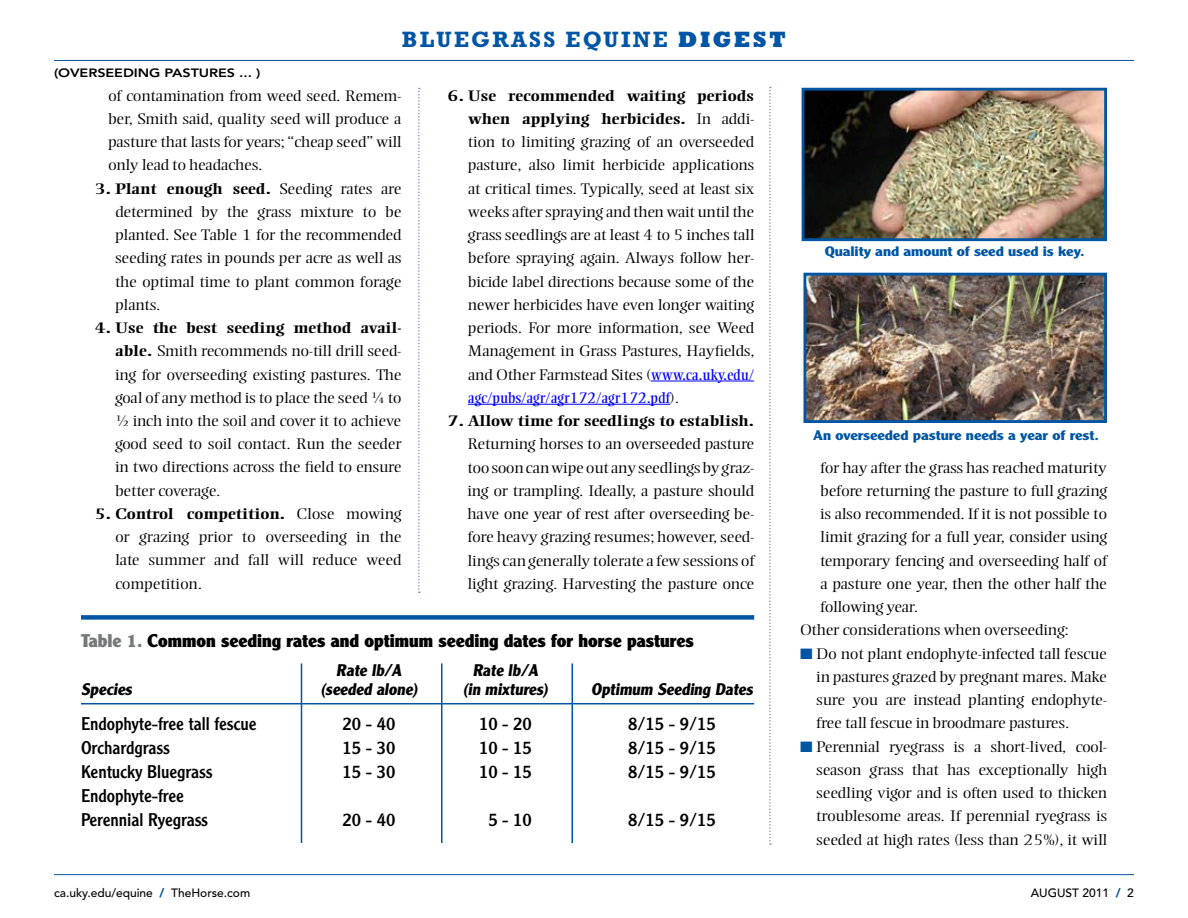
<style>
.page{position:relative;width:1188px;height:918px;background:#fff}
.page>*{position:absolute;margin:0;border:0;box-sizing:border-box;transform-origin:0 0}
.t1{font:700 22.5px "Rockwell Std";letter-spacing:.1em;color:#0055a4}
.t2{font:18px/24px "Clearface Gothic LT Std";color:#000}
.t3{font:900 18px "Clearface Gothic LT Std";color:#000}
.t4{font:700 16.5px "Clearface Gothic LT Std";letter-spacing:-.165em;color:#000}
.t5{font:300 15px/23.2px "Ellington MT Std";letter-spacing:-.005em;color:#000;text-align:justify;scale:1.2 1}
.t6{font:700 15px "Ellington MT Std";letter-spacing:-.005em;color:#000;scale:1.2 1}
.t7{font:700 13.5px "Clearface Gothic LT Std";letter-spacing:-.005em;color:#0055a4;scale:1.2 1}
.t8{font:500 12px "Avenir LT Std";color:#000}
.t9{font:800 12px "Avenir LT Std";letter-spacing:-.005em;color:#000;scale:1.2 1}
.s1{font-weight:800}
.s2{font-weight:700}
.s3{font-weight:400;color:#00f}
.s4{color:#77787b}
.s5{color:#0055a4}
.s6{font-weight:900;color:#0055a4}
</style>
<div class="page">
<hr style="left:54px;top:874px;width:1080px;height:1px;background:#0055a4">
<svg style="left:769px;top:87px;width:2px;height:758px"></svg>
<hr style="left:54px;top:60px;width:1080px;height:1px;background:#0055a4">
<svg style="left:418px;top:88px;width:2px;height:505px"></svg>
<hr style="left:651px;top:381px;width:103px;height:1px;background:#00f">
<hr style="left:468px;top:404px;width:202px;height:1px;background:#00f">
<img style="left:807px;top:277px;width:296px;height:142px">
<div style="left:803px;top:273px;width:304px;height:150px;border:3px solid #0055a4"></div>
<img style="left:806px;top:92px;width:297px;height:145px">
<div style="left:802px;top:88px;width:305px;height:153px;border:3px solid #0055a4"></div>
<div style="left:81px;top:615px;width:673px;height:5px;background:#0055a4"></div>
<hr style="left:81px;top:703px;width:673px;height:1px;background:#0055a4">
<hr style="left:301px;top:663px;width:1px;height:180px;background:#0055a4">
<hr style="left:572px;top:663px;width:1px;height:180px;background:#0055a4">
<hr style="left:441px;top:663px;width:1px;height:180px;background:#0055a4">
<h1 class="t1" style="left:402px;top:26px;width:296px">BLUEGRASS EQUINE <span class="s1">digest</span></h1>
<p class="t9" style="left:54px;top:65px;width:173px">(OVERSEEDING PASTURES ... )</p>
<p class="t5" style="left:108px;top:84px;width:246px">of contamination from weed seed. Remem&shy;ber, Smith said, quality seed will produce a pasture that lasts for years; “cheap seed” will only lead to headaches.</p>
<p class="t5" style="left:115px;top:177px;width:240px;text-indent:-21px"><span class="s2">3. Plant enough seed.</span> Seeding rates are determined by the grass mixture to be planted. See Table 1 for the recommended seeding rates in pounds per acre as well as the optimal time to plant common forage plants.</p>
<p class="t5" style="left:115px;top:316px;width:240px;text-indent:-21px"><span class="s2">4. Use the best seeding method avail&shy;able.</span> Smith recommends no-till drill seed&shy;ing for overseeding existing pastures. The goal of any method is to place the seed ¼ to ½ inch into the soil and cover it to achieve good seed to soil contact. Run the seeder in two directions across the field to ensure better coverage.</p>
<p class="t5" style="left:115px;top:502px;width:240px;text-indent:-21px"><span class="s2">5. Control competition.</span> Close mowing or grazing prior to overseeding in the late summer and fall will reduce weed competition.</p>
<p class="t5" style="left:468px;top:84px;width:240px;text-indent:-21px"><span class="s2">6. Use recommended waiting periods when applying herbicides.</span> In addi&shy;tion to limiting grazing of an overseeded pasture, also limit herbicide applications at critical times. Typically, seed at least six weeks after spraying and then wait until the grass seedlings are at least 4 to 5 inches tall before spraying again. Always follow her&shy;bicide label directions because some of the newer herbicides have even longer waiting periods. For more information, see Weed Management in Grass Pastures, Hayfields, and Other Farmstead Sites (<span class="s3">www.ca.uky.edu/ agc/pubs/agr/agr172/agr172.pdf</span>).</p>
<p class="t6" style="left:447px;top:412px;width:257px">7. Allow time for seedlings to establish.</p>
<p class="t5" style="left:467px;top:433px;width:241px">Returning horses to an overseeded pasture too soon can wipe out any seedlings by graz&shy;ing or trampling. Ideally, a pasture should have one year of rest after overseeding be&shy;fore heavy grazing resumes; however, seed&shy;lings can generally tolerate a few sessions of light grazing. Harvesting the pasture once</p>
<p class="t3" style="left:81px;top:629px;width:614px"><span class="s4">Table 1.</span> Common seeding rates and optimum seeding dates for horse pastures</p>
<p class="t4" style="left:336px;top:661px;width:70px">Rate lb/A</p>
<p class="t4" style="left:473px;top:661px;width:70px">Rate lb/A</p>
<p class="t4" style="left:81px;top:680px;width:55px">Species</p>
<p class="t4" style="left:320px;top:680px;width:99px">(seeded alone)</p>
<p class="t4" style="left:463px;top:680px;width:87px">(in mixtures)</p>
<p class="t4" style="left:591px;top:680px;width:166px">Optimum Seeding Dates</p>
<p class="t2" style="left:81px;top:712px;width:177px">Endophyte-free tall fescue</p>
<p class="t2" style="left:343px;top:712px;width:54px">20 - 40</p>
<p class="t2" style="left:479px;top:712px;width:54px">10 - 20</p>
<p class="t2" style="left:628px;top:712px;width:89px">8/15 - 9/15</p>
<p class="t2" style="left:81px;top:736px;width:90px">Orchardgrass</p>
<p class="t2" style="left:343px;top:736px;width:54px">15 - 30</p>
<p class="t2" style="left:479px;top:736px;width:54px">10 - 15</p>
<p class="t2" style="left:628px;top:736px;width:89px">8/15 - 9/15</p>
<p class="t2" style="left:81px;top:760px;width:133px">Kentucky Bluegrass</p>
<p class="t2" style="left:343px;top:760px;width:54px">15 - 30</p>
<p class="t2" style="left:479px;top:760px;width:54px">10 - 15</p>
<p class="t2" style="left:628px;top:760px;width:89px">8/15 - 9/15</p>
<p class="t2" style="left:81px;top:784px;width:128px">Endophyte-free<br>Perennial Ryegrass</p>
<p class="t2" style="left:343px;top:808px;width:54px">20 - 40</p>
<p class="t2" style="left:488px;top:808px;width:45px">5 - 10</p>
<p class="t2" style="left:628px;top:808px;width:89px">8/15 - 9/15</p>
<p class="t7" style="left:825px;top:243px;width:218px">Quality and amount of seed used is key.</p>
<p class="t7" style="left:813px;top:428px;width:240px">An overseeded pasture needs a year of rest.</p>
<p class="t5" style="left:820px;top:456px;width:241px">for hay after the grass has reached maturity</p>
<p class="t5" style="left:820px;top:479px;width:241px">before returning the pasture to full grazing</p>
<p class="t5" style="left:820px;top:502px;width:241px">is also recommended. If it is not possible to</p>
<p class="t5" style="left:820px;top:526px;width:241px">limit grazing for a full year, consider using</p>
<p class="t5" style="left:820px;top:549px;width:241px">temporary fencing and overseeding half of</p>
<p class="t5" style="left:820px;top:572px;width:241px">a pasture one year, then the other half the</p>
<p class="t5" style="left:820px;top:595px;width:83px">following year.</p>
<p class="t5" style="left:800px;top:619px;width:225px">Other considerations when overseeding:</p>
<p class="t5" style="left:816px;top:642px;width:244px;text-indent:-16px"><span class="s5">■</span> Do not plant endophyte-infected tall fescue in pastures grazed by pregnant mares. Make sure you are instead planting endophyte&shy;free tall fescue in broodmare pastures.</p>
<p class="t5" style="left:816px;top:735px;width:244px;text-indent:-16px"><span class="s5">■</span> Perennial ryegrass is a short-lived, cool&shy;season grass that has exceptionally high seedling vigor and is often used to thicken troublesome areas. If perennial ryegrass is seeded at high rates (less than 25%), it will</p>
<p class="t8" style="left:54px;top:886px;width:198px">ca.uky.edu/equine <span class="s6">/</span> TheHorse.com</p>
<p class="t8" style="left:1031px;top:886px;width:105px">AUGUST 2011 <span class="s6">/</span> 2</p>
</div>
